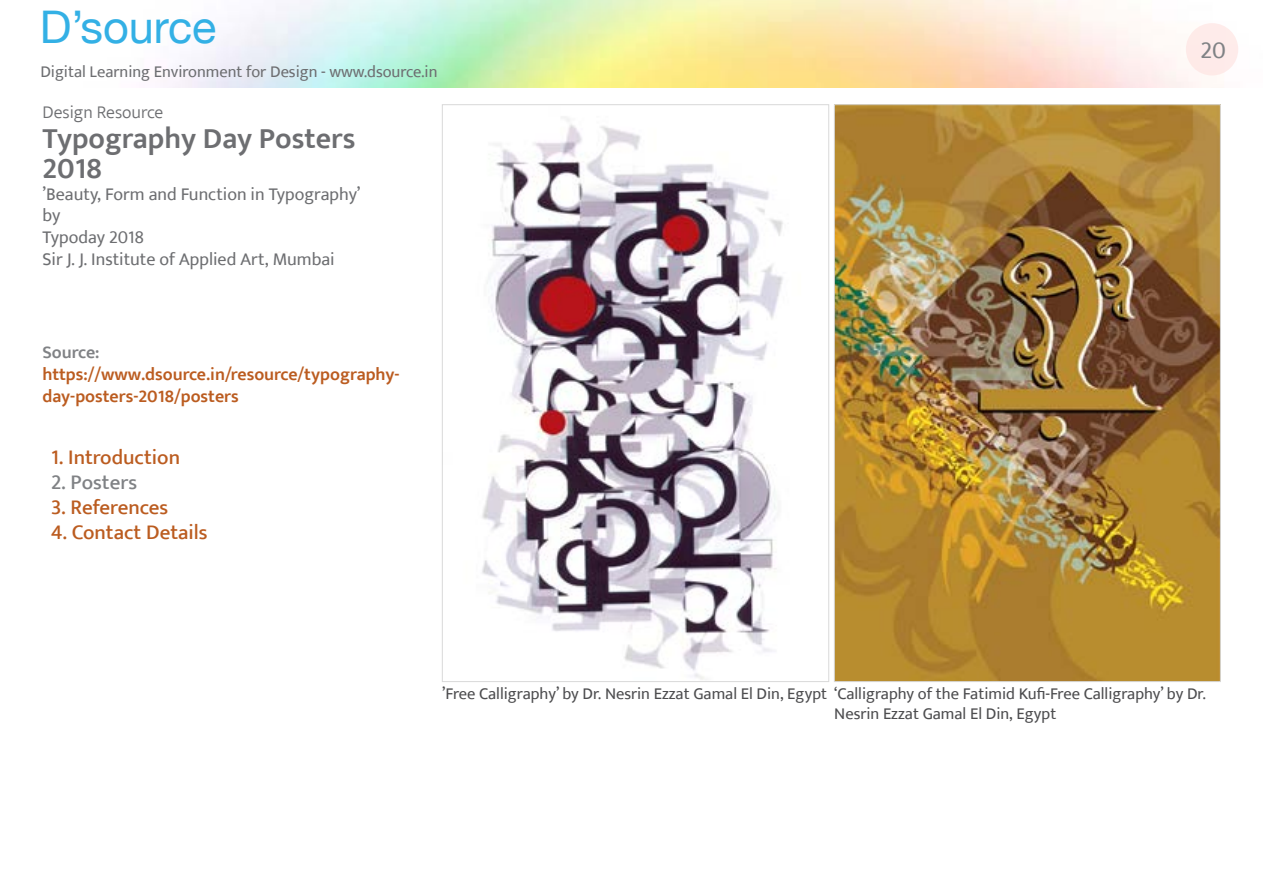
<style>
.page{position:relative;width:1263px;height:893px;background:#fff}
.page>*{position:absolute;margin:0;border:0;box-sizing:border-box;transform-origin:0 0}
.t1{font:45px "Helvetica Neue";color:#33b0e5}
.t2{font:600 30px/30px "Ek Mukta";color:#6d6e71}
.t3{font:24px "Ek Mukta";color:#808285}
.t4{font:500 21px "Ek Mukta";color:#bb5c20}
.t5{font:500 21px "Ek Mukta";color:#808285}
.t6{font:18px/21.6px "Ek Mukta";color:#6d6e71}
.t7{font:600 18px/21.6px "Ek Mukta";color:#bb5c20}
.t8{font:300 18px "Ek Mukta";color:#6d6e71}
.t9{font:600 18px "Ek Mukta";color:#808285}
.t10{font:16.5px/19.8px "Ek Mukta";color:#4d4d4f}
.t11{font:16.5px "Ek Mukta";color:#6d6e71}
</style>
<div class="page">
<div style="left:1186px;top:23px;width:52px;height:52px;background:#feebea;border-radius:50%"></div>
<img style="left:836px;top:107px;width:382px;height:573px">
<img style="left:482px;top:117px;width:301px;height:563px">
<h1 class="t1" style="left:40px;top:0;width:178px">D’source</h1>
<p class="t11" style="left:40px;top:62px;width:399px">Digital Learning Environment for Design - www.dsource.in</p>
<p class="t8" style="left:43px;top:101px;width:122px">Design Resource</p>
<h2 class="t2" style="left:43px;top:123px;width:315px">Typography Day Posters<br>2018</h2>
<p class="t6" style="left:43px;top:183px;width:320px">’Beauty, Form and Function in Typography’ by<br>Typoday 2018<br>Sir J. J. Institute of Applied Art, Mumbai</p>
<p class="t9" style="left:43px;top:342px;width:59px">Source:</p>
<p class="t7" style="left:43px;top:363px;width:359px">https://www.dsource.in/resource/typography&shy;day-posters-2018/posters</p>
<p class="t4" style="left:51px;top:444px;width:131px">1. Introduction</p>
<p class="t5" style="left:51px;top:469px;width:88px">2. Posters</p>
<p class="t4" style="left:51px;top:494px;width:119px">3. References</p>
<p class="t4" style="left:51px;top:520px;width:158px">4. Contact Details</p>
<h3 class="t3" style="left:1200px;top:35px;width:27px">20</h3>
<p class="t10" style="left:834px;top:684px;width:373px;text-indent:-392px">’Free Calligraphy’ by Dr. Nesrin Ezzat Gamal El Din, Egypt ‘Calligraphy of the Fatimid Kufi-Free Calligraphy’ by Dr.<br>Nesrin Ezzat Gamal El Din, Egypt</p>
</div>
